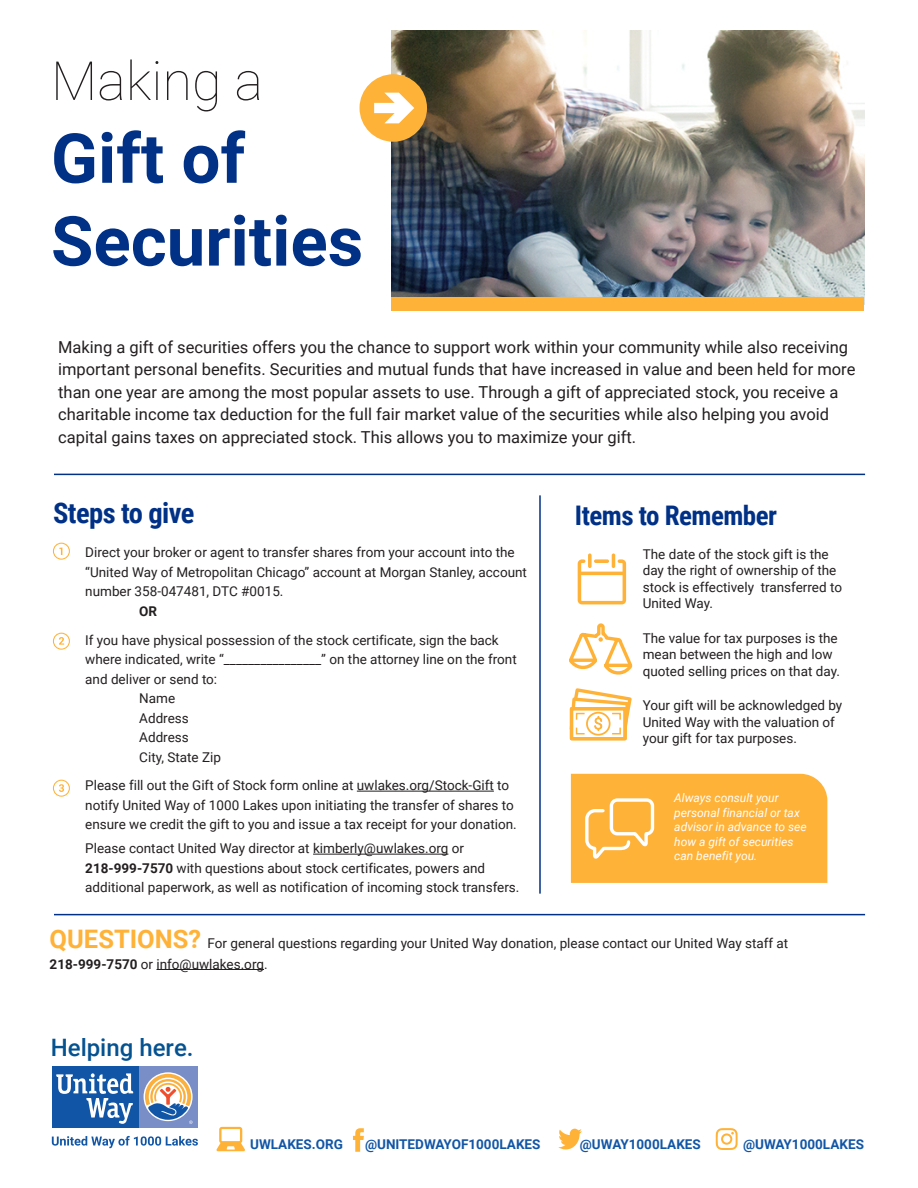
<style>
.page{position:relative;width:918px;height:1188px;background:#fff}
.page>*{position:absolute;margin:0;border:0;box-sizing:border-box;transform-origin:0 0}
.t1{font:700 69px/82.8px "Roboto";color:#003186}
.t2{font:100 54px "Roboto";color:#231f20}
.t3{font:700 28.5px "Roboto Condensed";letter-spacing:-.02em;color:#003186}
.t4{font:700 27px "Roboto Condensed";letter-spacing:-.02em;color:#003186}
.t5{font:500 24px "Roboto";color:#055291}
.t6{font:16.5px/22.5px "Roboto";color:#231f20}
.t7{font:13.5px/16.5px "Roboto";color:#231f20}
.t8{font:700 13.5px "Roboto";color:#1156a6}
.t9{font:700 13.5px "Roboto";color:#231f20}
.t10{font:italic 12px/14.4px "Roboto";color:#fff}
.s1{font-weight:700}
.s2{font-weight:700;font-size:25.5px;color:#ffb238}
</style>
<div class="page">
<img style="left:392px;top:30px;width:473px;height:275px">
<hr style="left:54px;top:474px;width:811px;height:1px;background:#003186">
<hr style="left:54px;top:914px;width:811px;height:1px;background:#003186">
<svg style="left:59px;top:548px;width:3px;height:7px"></svg>
<div style="left:53px;top:543px;width:17px;height:17px;border:1px solid #ffb238;border-radius:50%"></div>
<svg style="left:59px;top:637px;width:5px;height:8px"></svg>
<div style="left:53px;top:633px;width:17px;height:17px;border:1px solid #ffb238;border-radius:50%"></div>
<svg style="left:59px;top:784px;width:5px;height:8px"></svg>
<div style="left:53px;top:780px;width:17px;height:17px;border:1px solid #ffb238;border-radius:50%"></div>
<hr style="left:539px;top:495px;width:2px;height:399px;background:#003186">
<div style="left:571px;top:774px;width:256px;height:109px;background:#ffb238"></div>
<svg style="left:578px;top:553px;width:48px;height:51px"></svg>
<div style="left:570px;top:707px;width:57px;height:33px;border:3px solid #ffb238"></div>
<svg style="left:569px;top:623px;width:64px;height:114px"></svg>
<div style="left:392px;top:297px;width:472px;height:13px;background:#ffb238"></div>
<div style="left:360px;top:74px;width:67px;height:68px;background:#ffb238;border-radius:50%"></div>
<svg style="left:374px;top:93px;width:40px;height:30px"></svg>
<svg style="left:558px;top:1129px;width:24px;height:20px"></svg>
<svg style="left:216px;top:1127px;width:29px;height:24px"></svg>
<svg style="left:716px;top:1128px;width:22px;height:22px"></svg>
<hr style="left:357px;top:791px;width:137px;height:1px;background:#231f20">
<hr style="left:313px;top:854px;width:135px;height:1px;background:#231f20">
<div style="left:138px;top:1067px;width:60px;height:61px;background:#798dc6"></div>
<div style="left:52px;top:1066px;width:86px;height:62px;background:#1156a6"></div>
<svg style="left:56px;top:1073px;width:77px;height:51px"></svg>
<svg style="left:145px;top:1074px;width:48px;height:50px"></svg>
<svg style="left:52px;top:1136px;width:146px;height:12px"></svg>
<svg style="left:353px;top:1128px;width:11px;height:24px"></svg>
<hr style="left:156px;top:969px;width:108px;height:1px;background:#231f20">
<h2 class="t2" style="left:51px;top:43px;width:214px">Making a</h2>
<h1 class="t1" style="left:51px;top:114px;width:314px">Gift of<br>Securities</h1>
<p class="t6" style="left:58px;top:335px;width:799px">Making a gift of securities offers you the chance to support work within your community while also receiving important personal benefits. Securities and mutual funds that have increased in value and been held for more than one year are among the most popular assets to use. Through a gift of appreciated stock, you receive a charitable income tax deduction for the full fair market value of the securities while also helping you avoid capital gains taxes on appreciated stock. This allows you to maximize your gift.</p>
<h3 class="t3" style="left:53px;top:493px;width:143px">Steps to give</h3>
<h3 class="t4" style="left:575px;top:497px;width:204px">Items to Remember</h3>
<p class="t7" style="left:85px;top:542px;width:443px;line-height:19.5px">Direct your broker or agent to transfer shares from your account into the “United Way of Metropolitan Chicago” account at Morgan Stanley, account number 358-047481, DTC #0015.</p>
<p class="t9" style="left:139px;top:602px;width:19px">OR</p>
<p class="t7" style="left:85px;top:631px;width:415px">If you have physical possession of the stock certificate, sign the back</p>
<p class="t7" style="left:85px;top:651px;width:433px">where indicated, write “________________” on the attorney line on the front</p>
<p class="t7" style="left:85px;top:670px;width:133px">and deliver or send to:</p>
<p class="t7" style="left:139px;top:690px;width:37px">Name</p>
<p class="t7" style="left:139px;top:709px;width:51px">Address</p>
<p class="t7" style="left:139px;top:729px;width:51px">Address</p>
<p class="t7" style="left:139px;top:748px;width:83px">City, State Zip</p>
<p class="t7" style="left:85px;top:775px;width:433px;line-height:19.5px">Please fill out the Gift of Stock form online at uwlakes.org/Stock-Gift to notify United Way of 1000 Lakes upon initiating the transfer of shares to ensure we credit the gift to you and issue a tax receipt for your donation.</p>
<p class="t7" style="left:85px;top:838px;width:436px;line-height:19.5px">Please contact United Way director at kimberly@uwlakes.org or<br><span class="s1">218-999-7570</span> with questions about stock certificates, powers and additional paperwork, as well as notification of incoming stock transfers.</p>
<p class="t7" style="left:643px;top:545px;width:201px">The date of the stock gift is the day the right of ownership of the stock is effectively transferred to<br>United Way.</p>
<p class="t7" style="left:643px;top:629px;width:199px">The value for tax purposes is the mean between the high and low quoted selling prices on that day.</p>
<p class="t7" style="left:643px;top:697px;width:201px">Your gift will be acknowledged by<br>United Way with the valuation of your gift for tax purposes.</p>
<p class="t10" style="left:674px;top:790px;width:134px">Always consult your personal financial or tax advisor in advance to see how a gift of securities can benefit you.</p>
<p class="t7" style="left:50px;top:932px;width:740px;line-height:21px"><span class="s2">QUESTIONS?</span> For general questions regarding your United Way donation, please contact our United Way staff at<br><span class="s1">218-999-7570</span> or info@uwlakes.org.</p>
<h3 class="t5" style="left:51px;top:1030px;width:144px">Helping here.</h3>
<p class="t8" style="left:250px;top:1134px;width:94px">UWLAKES.ORG</p>
<p class="t8" style="left:365px;top:1134px;width:177px">@UNITEDWAYOF1000LAKES</p>
<p class="t8" style="left:580px;top:1134px;width:122px">@UWAY1000LAKES</p>
<p class="t8" style="left:743px;top:1134px;width:122px">@UWAY1000LAKES</p>
</div>
